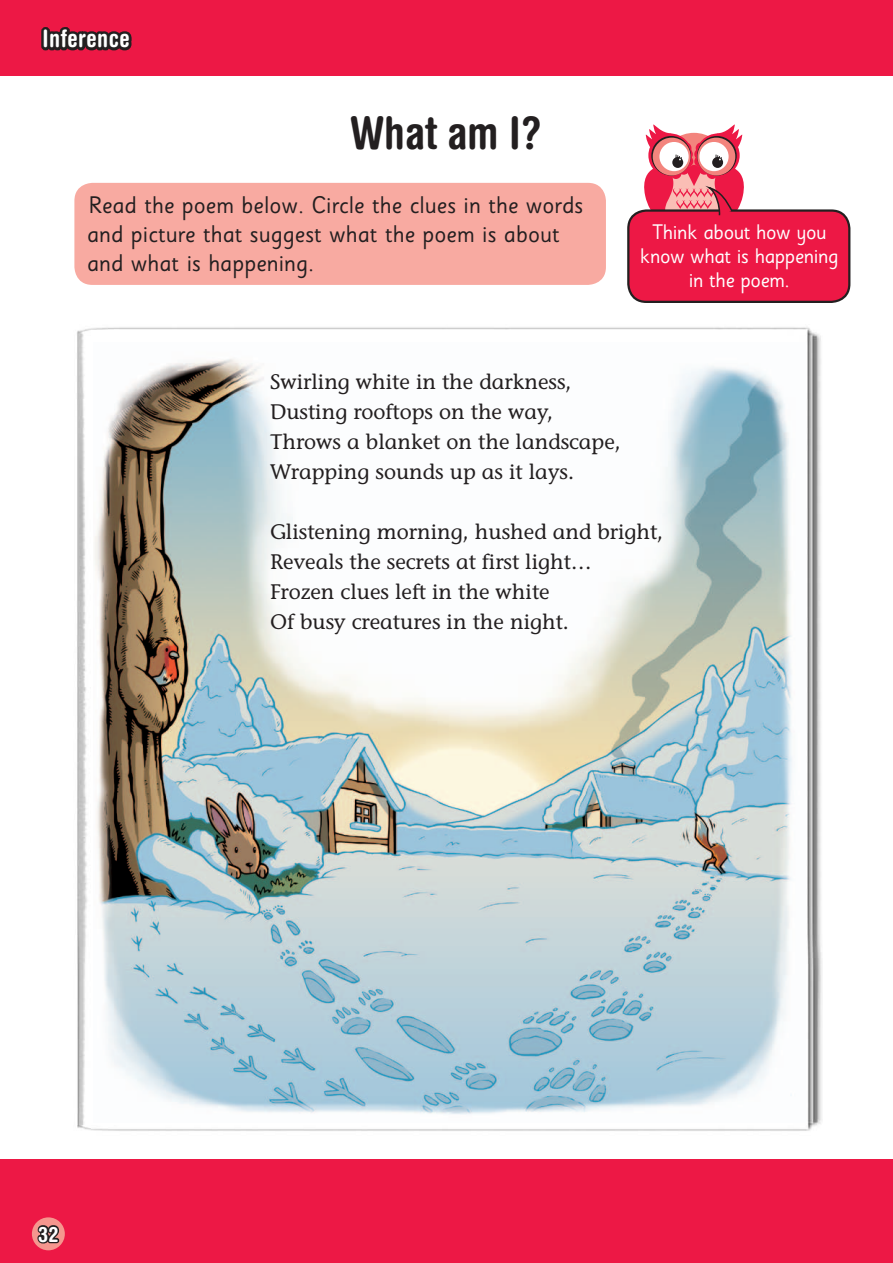
<style>
.page{position:relative;width:893px;height:1263px;background:#fff}
.page>*{position:absolute;margin:0;border:0;box-sizing:border-box;transform-origin:0 0}
.t1{font:700 condensed 45px "Helvetica Rounded LT Std";color:#231f20}
.t2{font:24px/28.8px "Sassoon Sans Std";color:#231f20}
.t3{font:700 condensed 24px "Helvetica Rounded LT Std";letter-spacing:.02em;color:#fff}
.t4{font:500 21px/30px "Stone Informal Std";color:#231f20}
.t5{font:21px/24px "Sassoon Sans Std";letter-spacing:-.02em;color:#fff;text-align:center}
.t6{font:700 condensed 21px "Helvetica Rounded LT Std";color:#fff}
</style>
<div class="page">
<img style="left:77px;top:327px;width:745px;height:804px">
<div style="left:0;top:1159px;width:893px;height:104px;background:#ed1845"></div>
<div style="left:32px;top:1217px;width:33px;height:33px;background:#f5968e;border-radius:50%"></div>
<svg style="left:37px;top:1225px;width:24px;height:20px"></svg>
<img style="left:94px;top:342px;width:712px;height:781px">
<div style="left:0;top:0;width:893px;height:76px;background:#ed1845"></div>
<div style="left:41px;top:27px;width:9px;height:23px;border:5px solid #231f20;border-radius:2px"></div>
<svg style="left:45px;top:27px;width:87px;height:24px"></svg>
<div style="left:74px;top:183px;width:532px;height:102px;background:#f8aaa1;border-radius:18px"></div>
<div style="left:628px;top:211px;width:221px;height:91px;background:#ed1845;border-radius:18px"></div>
<div style="left:627px;top:209px;width:223px;height:94px;border:2px solid #231f20;border-radius:18px"></div>
<svg style="left:641px;top:124px;width:106px;height:92px"></svg>
<p class="t3" style="left:43px;top:24px;width:89px">Inference</p>
<h1 class="t1" style="left:350px;top:106px;width:194px">What am I?</h1>
<p class="t2" style="left:87px;top:191px;width:498px">Read the poem below. Circle the clues in the words and picture that suggest what the poem is about and what is happening.</p>
<p class="t5" style="left:640px;top:220px;width:200px">Think about how you know what is happening in the poem.</p>
<p class="t4" style="left:270px;top:366px;width:352px">Swirling white in the darkness,<br>Dusting rooftops on the way,<br>Throws a blanket on the landscape,<br>Wrapping sounds up as it lays.</p>
<p class="t4" style="left:270px;top:516px;width:395px">Glistening morning, hushed and bright, Reveals the secrets at first light…<br>Frozen clues left in the white<br>Of busy creatures in the night.</p>
<p class="t6" style="left:38px;top:1221px;width:22px">32</p>
</div>
